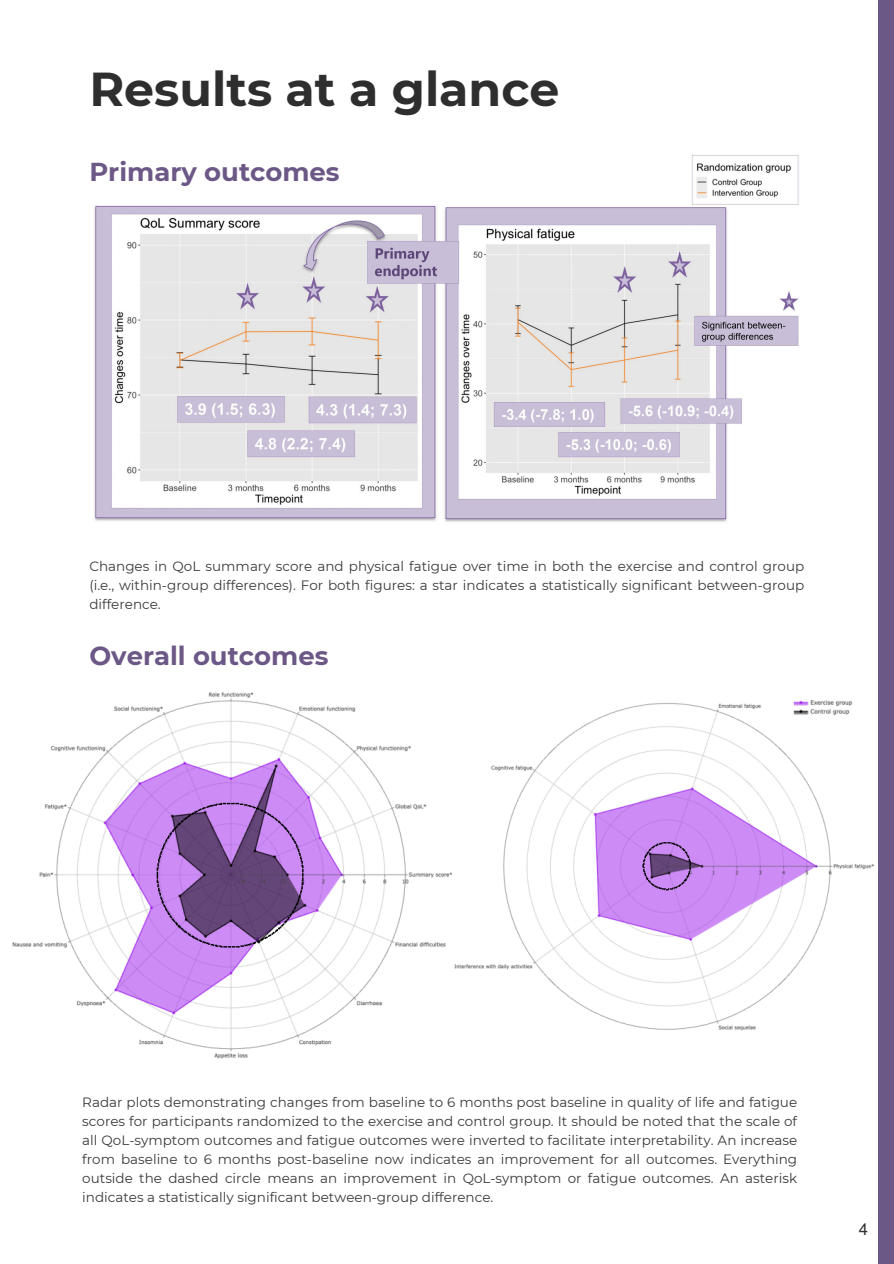
<style>
.page{position:relative;width:894px;height:1264px;background:#fff}
.page>*{position:absolute;margin:0;border:0;box-sizing:border-box;transform-origin:0 0}
.t1{font:700 47.4px "Montserrat";color:#2e2e2e}
.t2{font:700 25.8px "Montserrat";color:#6c5886}
.t3{font:16.5px "Mukti";color:#2e2e2e}
.t4{font:13.5px/19.2px "Montserrat";color:#3b3939;text-align:justify}
</style>
<div class="page">
<img style="left:94px;top:155px;width:705px;height:367px">
<img style="left:12px;top:692px;width:440px;height:367px">
<img style="left:454px;top:703px;width:420px;height:328px">
<img style="left:789px;top:700px;width:65px;height:24px">
<div style="left:878px;top:0;width:15px;height:1263px;background:#6c5886"></div>
<p class="t1" style="left:89px;top:60px;width:471px">Results at a glance</p>
<h2 class="t2" style="left:89px;top:156px;width:252px">Primary outcomes</h2>
<p class="t4" style="left:89px;top:556px;width:716px">Changes in QoL summary score and physical fatigue over time in both the exercise and control group (i.e., within-group differences). For both figures: a star indicates a statistically significant between-group difference.</p>
<p class="t2" style="left:89px;top:639px;width:240px">Overall outcomes</p>
<p class="t4" style="left:82px;top:1092px;width:716px">Radar plots demonstrating changes from baseline to 6 months post baseline in quality of life and fatigue scores for participants randomized to the exercise and control group. It should be noted that the scale of all QoL-symptom outcomes and fatigue outcomes were inverted to facilitate interpretability. An increase from baseline to 6 months post-baseline now indicates an improvement for all outcomes. Everything outside the dashed circle means an improvement in QoL-symptom or fatigue outcomes. An asterisk indicates a statistically significant between-group difference.</p>
<p class="t3" style="left:858px;top:1217px;width:11px">4</p>
</div>
